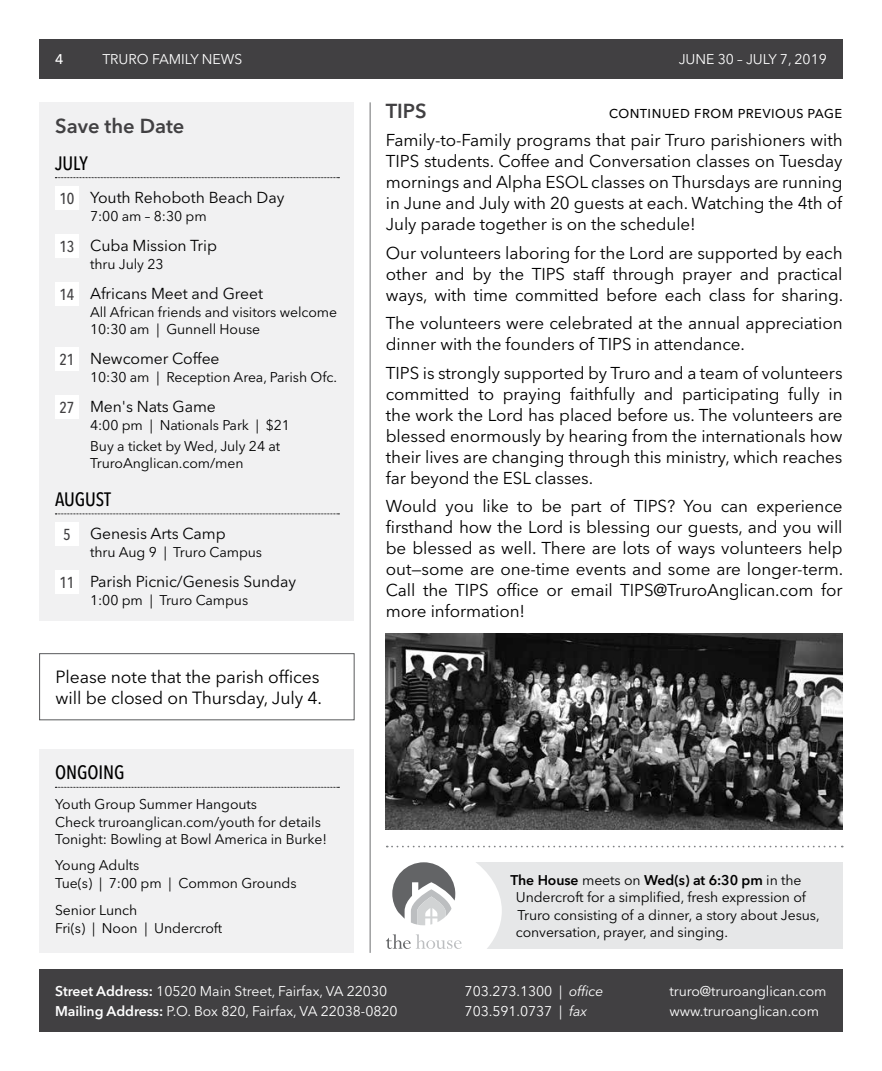
<style>
.page{position:relative;width:882px;height:1071px;background:#fff}
.page>*{position:absolute;margin:0;border:0;box-sizing:border-box;transform-origin:0 0}
.t1{font:600 20.12px "Avenir Next LT Pro";color:#414042}
.t2{font:500 condensed 19.25px "Avenir Next LT Pro";letter-spacing:-.005em;color:#000}
.t3{font:17.5px/21px "Avenir Next LT Pro";letter-spacing:-.005em;color:#000}
.t4{font:17.15px/21px "Avenir Next LT Pro";letter-spacing:-.005em;color:#000;text-align:justify}
.t5{font:15.75px "Avenir Next LT Pro";letter-spacing:-.005em;color:#000}
.t6{font:14px/17.5px "Avenir Next LT Pro";letter-spacing:-.005em;color:#000}
.t7{font:14px/19.9px "Avenir Next LT Pro";letter-spacing:-.005em;color:#fff}
.t8{font:500 14px "Avenir Next LT Pro";color:#fff}
.s1{font-weight:500;font-stretch:condensed;color:#414042}
.s2{font-weight:600}
.s3{font-style:italic}
</style>
<div class="page">
<div style="left:39px;top:969px;width:804px;height:63px;background:#414042"></div>
<div style="left:39px;top:39px;width:804px;height:40px;background:#414042"></div>
<hr style="left:370px;top:102px;width:1px;height:851px;background:#6d6e71">
<div style="left:39px;top:653px;width:315px;height:67px;border:1px solid #58595b"></div>
<div style="left:39px;top:102px;width:315px;height:519px;background:#f1f1f2"></div>
<svg style="left:55px;top:177px;width:284px;height:1px"></svg>
<svg style="left:55px;top:514px;width:284px;height:1px"></svg>
<div style="left:55px;top:186px;width:24px;height:24px;background:#fff"></div>
<div style="left:55px;top:234px;width:24px;height:24px;background:#fff"></div>
<div style="left:55px;top:282px;width:24px;height:24px;background:#fff"></div>
<div style="left:55px;top:347px;width:24px;height:24px;background:#fff"></div>
<div style="left:55px;top:395px;width:24px;height:24px;background:#fff"></div>
<div style="left:55px;top:522px;width:24px;height:24px;background:#fff"></div>
<div style="left:55px;top:570px;width:24px;height:24px;background:#fff"></div>
<div style="left:39px;top:749px;width:315px;height:204px;background:#f1f1f2"></div>
<svg style="left:55px;top:787px;width:284px;height:1px"></svg>
<svg style="left:387px;top:846px;width:456px;height:1px"></svg>
<div style="left:465px;top:862px;width:378px;height:87px;background:#e6e7e8"></div>
<svg style="left:386px;top:862px;width:116px;height:87px"></svg>
<img style="left:386px;top:633px;width:456px;height:197px">
<p class="t8" style="left:55px;top:51px;width:10px">4</p>
<p class="t7" style="left:102px;top:49px;width:141px">TRURO FAMILY NEWS</p>
<p class="t7" style="left:679px;top:49px;width:150px">JUNE 30 – JULY 7, 2019</p>
<p class="t1" style="left:55px;top:114px;width:131px">Save the Date</p>
<p class="t2" style="left:55px;top:151px;width:34px">JULY</p>
<p class="t5" style="left:59px;top:188px;width:227px"><span class="s1">10</span> Youth Rehoboth Beach Day</p>
<p class="t6" style="left:90px;top:207px;width:118px">7:00 am – 8:30 pm</p>
<p class="t5" style="left:59px;top:236px;width:159px"><span class="s1">13</span> Cuba Mission Trip</p>
<p class="t6" style="left:90px;top:255px;width:75px">thru July 23</p>
<p class="t5" style="left:59px;top:284px;width:205px"><span class="s1">14</span> Africans Meet and Greet</p>
<p class="t6" style="left:90px;top:303px;width:249px;line-height:16.8px">All African friends and visitors welcome<br>10:30 am | Gunnell House</p>
<p class="t5" style="left:59px;top:349px;width:162px"><span class="s1">21</span> Newcomer Coffee</p>
<p class="t6" style="left:90px;top:368px;width:246px">10:30 am | Reception Area, Parish Ofc.</p>
<p class="t5" style="left:59px;top:397px;width:158px"><span class="s1">27</span> Men's Nats Game</p>
<p class="t6" style="left:90px;top:414px;width:201px;line-height:21.2px">4:00 pm | Nationals Park | $21<br>Buy a ticket by Wed, July 24 at</p>
<p class="t6" style="left:90px;top:454px;width:155px">TruroAnglican.com/men</p>
<p class="t2" style="left:55px;top:487px;width:57px">AUGUST</p>
<p class="t5" style="left:63px;top:524px;width:164px"><span class="s1">5</span> Genesis Arts Camp</p>
<p class="t6" style="left:90px;top:543px;width:174px">thru Aug 9 | Truro Campus</p>
<p class="t5" style="left:59px;top:572px;width:238px"><span class="s1">11</span> Parish Picnic/Genesis Sunday</p>
<p class="t6" style="left:90px;top:591px;width:160px">1:00 pm | Truro Campus</p>
<p class="t3" style="left:56px;top:666px;width:265px">Please note that the parish offices will be closed on Thursday, July 4.</p>
<p class="t2" style="left:55px;top:761px;width:71px">ONGOING</p>
<p class="t6" style="left:55px;top:795px;width:273px">Youth Group Summer Hangouts<br>Check truroanglican.com/youth for details<br>Tonight: Bowling at Bowl America in Burke!</p>
<p class="t6" style="left:55px;top:856px;width:243px;line-height:18px">Young Adults<br>Tue(s) | 7:00 pm | Common Grounds</p>
<p class="t6" style="left:55px;top:901px;width:169px;line-height:18px">Senior Lunch<br>Fri(s) | Noon | Undercroft</p>
<p class="t1" style="left:386px;top:98px;width:42px">TIPS</p>
<p class="t4" style="left:386px;top:97px;width:458px;line-height:28.5px;text-align:right">continued from previous page<br>Family-to-Family programs that pair Truro parishioners with</p>
<p class="t4" style="left:386px;top:151px;width:458px">TIPS students. Coffee and Conversation classes on Tuesday mornings and Alpha ESOL classes on Thursdays are running in June and July with 20 guests at each. Watching the 4th of July parade together is on the schedule!</p>
<p class="t4" style="left:386px;top:242px;width:458px">Our volunteers laboring for the Lord are supported by each other and by the TIPS staff through prayer and practical ways, with time committed before each class for sharing.</p>
<p class="t4" style="left:386px;top:313px;width:458px">The volunteers were celebrated at the annual appreciation dinner with the founders of TIPS in attendance.</p>
<p class="t4" style="left:386px;top:362px;width:458px">TIPS is strongly supported by Truro and a team of volunteers committed to praying faithfully and participating fully in the work the Lord has placed before us. The volunteers are blessed enormously by hearing from the internationals how their lives are changing through this ministry, which reaches far beyond the ESL classes.</p>
<p class="t4" style="left:386px;top:496px;width:458px;text-align:left">Would you like to be part of TIPS? You can experience firsthand how the Lord is blessing our guests, and you will be blessed as well. There are lots of ways volunteers help out—some are one-time events and some are longer-term.<br>Call the TIPS office or email TIPS@TruroAnglican.com for more information!</p>
<p class="t6" style="left:516px;top:871px;width:305px;text-indent:-5px"><span class="s2">The House</span> meets on <span class="s2">Wed(s) at 6:30 pm</span> in the Undercroft for a simplified, fresh expression of Truro consisting of a dinner, a story about Jesus, conversation, prayer, and singing.</p>
<p class="t7" style="left:55px;top:981px;width:344px"><span class="s2">Street Address:</span> 10520 Main Street, Fairfax, VA 22030<br><span class="s2">Mailing Address:</span> P.O. Box 820, Fairfax, VA 22038-0820</p>
<p class="t7" style="left:465px;top:981px;width:140px">703.273.1300 | <span class="s3">office<br></span>703.591.0737 | <span class="s3">fax</span></p>
<p class="t7" style="left:669px;top:981px;width:159px">truro@truroanglican.com www.truroanglican.com</p>
</div>
